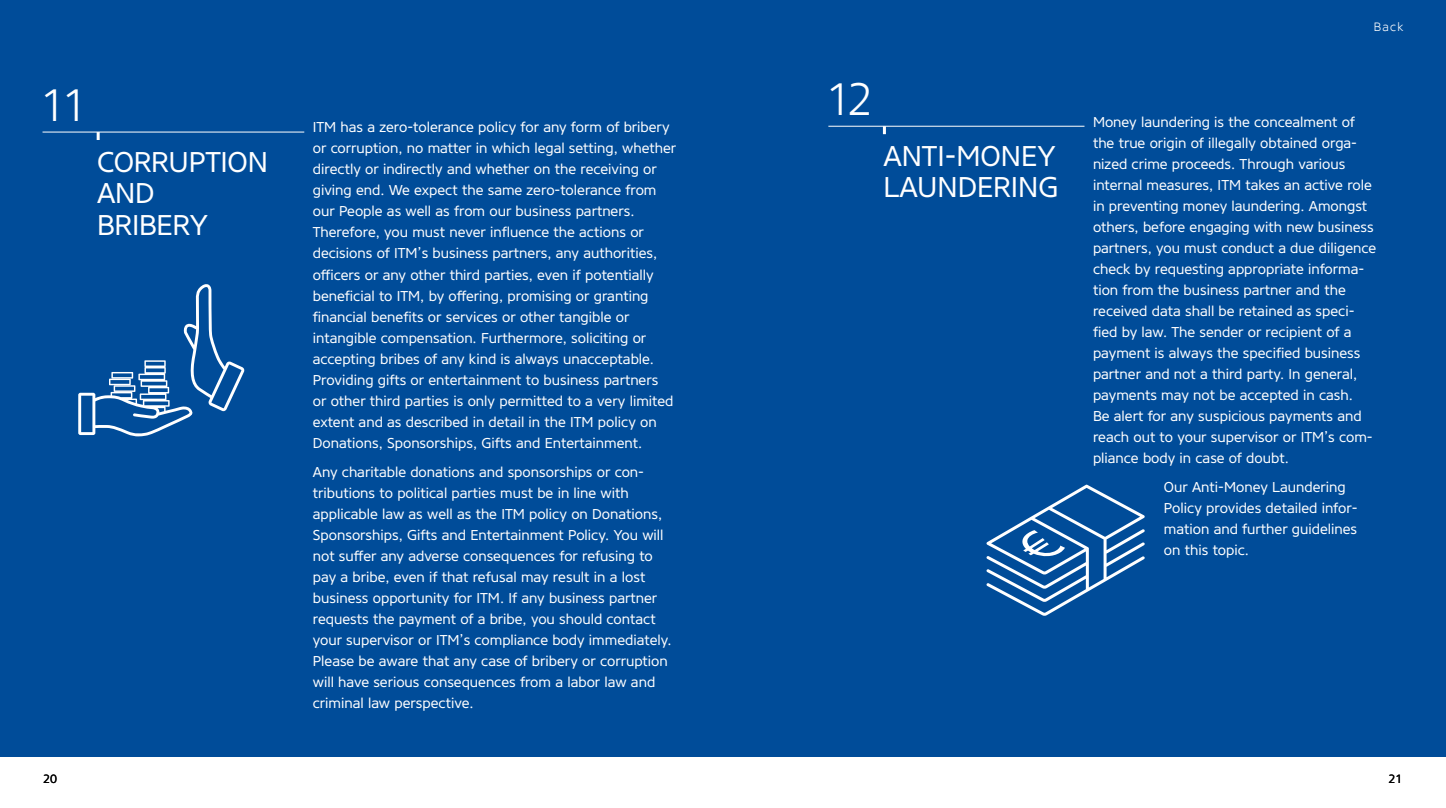
<style>
.page{position:relative;width:1446px;height:808px;background:#fff}
.page>*{position:absolute;margin:0;border:0;box-sizing:border-box;transform-origin:0 0}
.t1{font:300 45px "Core Sans N35";color:#fff}
.t2{font:28.5px/31.5px "Core Sans N45";letter-spacing:-.01em;color:#fff}
.t3{font:14.25px/21px "Core Sans N45";color:#fff}
.t4{font:12px "Core Sans N45";color:#000}
.t5{font:300 12px "Core Sans N35";color:#fff}
</style>
<div class="page">
<div style="left:0;top:0;width:1446px;height:756px;background:#004c99"></div>
<hr style="left:43px;top:132px;width:261px;height:1px;background:#fff">
<svg style="left:97px;top:132px;width:3px;height:8px"></svg>
<hr style="left:828px;top:126px;width:256px;height:1px;background:#fff">
<svg style="left:883px;top:126px;width:3px;height:8px"></svg>
<svg style="left:78px;top:284px;width:167px;height:152px"></svg>
<svg style="left:986px;top:485px;width:159px;height:131px"></svg>
<h1 class="t1" style="left:39px;top:76px;width:50px">11</h1>
<h2 class="t2" style="left:97px;top:146px;width:172px">CORRUPTION<br>AND<br>BRIBERY</h2>
<p class="t3" style="left:313px;top:117px;width:365px">ITM has a zero-tolerance policy for any form of bribery or corruption, no matter in which legal setting, whether directly or indirectly and whether on the receiving or giving end. We expect the same zero-tolerance from our People as well as from our business partners.<br>Therefore, you must never influence the actions or decisions of ITM’s business partners, any authorities, officers or any other third parties, even if potentially beneficial to ITM, by offering, promising or granting financial benefits or services or other tangible or intangible compensation. Furthermore, soliciting or accepting bribes of any kind is always unacceptable.<br>Providing gifts or entertainment to business partners<br>or other third parties is only permitted to a very limited extent and as described in detail in the ITM policy on Donations, Sponsorships, Gifts and Entertainment.</p>
<p class="t3" style="left:313px;top:462px;width:358px">Any charitable donations and sponsorships or con&shy;tributions to political parties must be in line with applicable law as well as the ITM policy on Donations, Sponsorships, Gifts and Entertainment Policy. You will not suffer any adverse consequences for refusing to pay a bribe, even if that refusal may result in a lost business opportunity for ITM. If any business partner requests the payment of a bribe, you should contact your supervisor or ITM’s compliance body immediately.<br>Please be aware that any case of bribery or corruption will have serious consequences from a labor law and criminal law perspective.</p>
<h1 class="t1" style="left:825px;top:70px;width:50px">12</h1>
<h2 class="t2" style="left:883px;top:140px;width:177px">ANTI-MONEY<br>LAUNDERING</h2>
<p class="t5" style="left:1373px;top:19px;width:31px">Back</p>
<p class="t3" style="left:1093px;top:111px;width:285px">Money laundering is the concealment of the true origin of illegally obtained orga&shy;nized crime proceeds. Through various internal measures, ITM takes an active role in preventing money laundering. Amongst others, before engaging with new business partners, you must conduct a due diligence check by requesting appropriate informa&shy;tion from the business partner and the received data shall be retained as speci&shy;fied by law. The sender or recipient of a payment is always the specified business partner and not a third party. In general, payments may not be accepted in cash.<br>Be alert for any suspicious payments and reach out to your supervisor or ITM’s com&shy;pliance body in case of doubt.</p>
<p class="t3" style="left:1164px;top:477px;width:195px">Our Anti-Money Laundering<br>Policy provides detailed infor&shy;mation and further guidelines on this topic.</p>
<p class="t4" style="left:43px;top:771px;width:15px">20</p>
<p class="t4" style="left:1388px;top:771px;width:15px">21</p>
</div>
